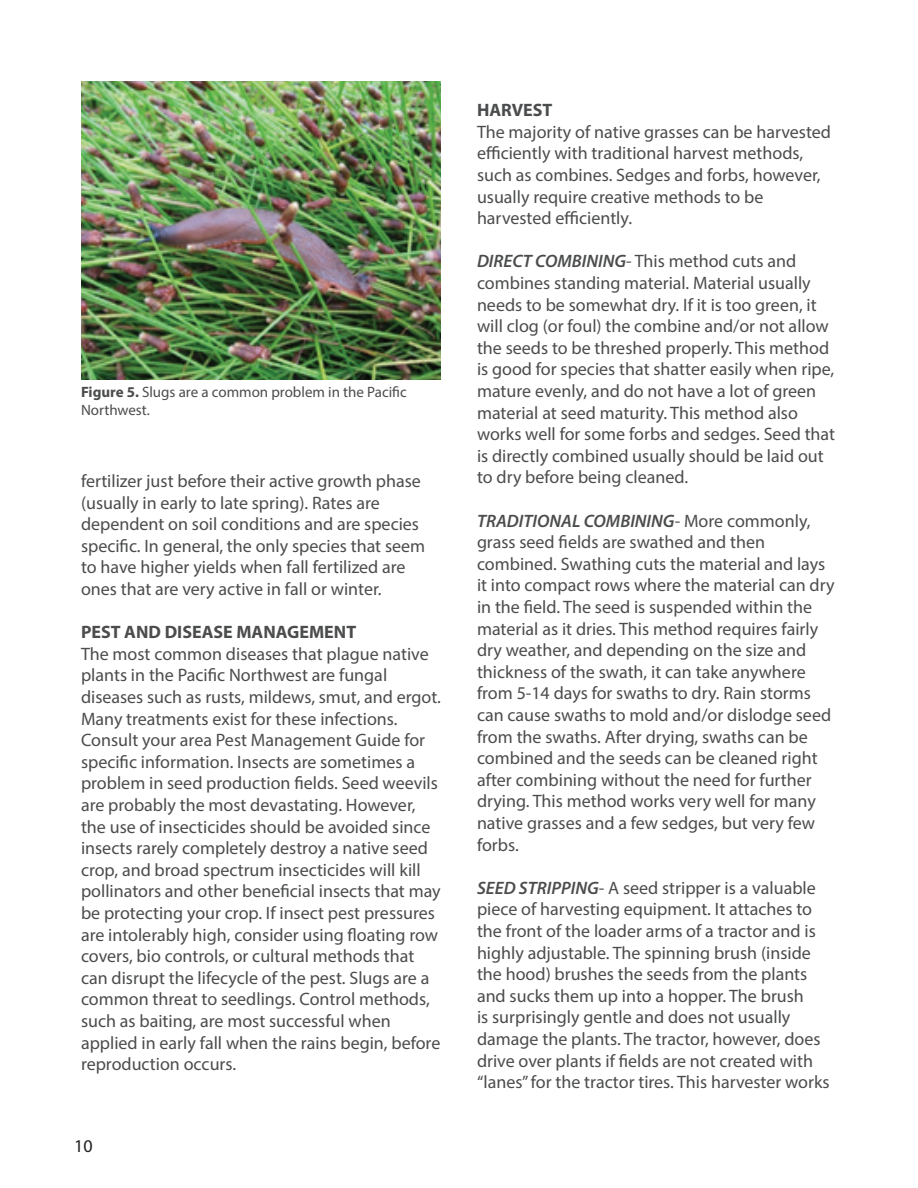
<style>
.page{position:relative;width:918px;height:1188px;background:#fff}
.page>*{position:absolute;margin:0;border:0;box-sizing:border-box;transform-origin:0 0}
.t1{font:18px/21.6px "Myriad Pro";color:#4b4c4d}
.t2{font:700 18px "Myriad Pro";color:#4b4c4d}
.t3{font:18px "Myriad Pro";color:#231f20}
.t4{font:15px/18px "Myriad Pro";color:#4b4c4d}
.s1{font-weight:700}
.s2{font-weight:600;font-style:italic}
</style>
<div class="page">
<img style="left:81px;top:81px;width:360px;height:299px">
<p class="t4" style="left:81px;top:383px;width:327px"><span class="s1">Figure 5.</span> Slugs are a common problem in the Pacific<br>Northwest.</p>
<p class="t1" style="left:81px;top:470px;width:346px">fertilizer just before their active growth phase (usually in early to late spring). Rates are dependent on soil conditions and are species specific. In general, the only species that seem to have higher yields when fall fertilized are ones that are very active in fall or winter.</p>
<p class="t2" style="left:81px;top:620px;width:277px">PEST AND DISEASE MANAGEMENT</p>
<p class="t1" style="left:81px;top:643px;width:362px">The most common diseases that plague native plants in the Pacific Northwest are fungal diseases such as rusts, mildews, smut, and ergot.<br>Many treatments exist for these infections.<br>Consult your area Pest Management Guide for specific information. Insects are sometimes a problem in seed production fields. Seed weevils are probably the most devastating. However, the use of insecticides should be avoided since insects rarely completely destroy a native seed crop, and broad spectrum insecticides will kill pollinators and other beneficial insects that may be protecting your crop. If insect pest pressures are intolerably high, consider using floating row covers, bio controls, or cultural methods that can disrupt the lifecycle of the pest. Slugs are a common threat to seedlings. Control methods, such as baiting, are most successful when applied in early fall when the rains begin, before reproduction occurs.</p>
<p class="t3" style="left:74px;top:1135px;width:20px">10</p>
<p class="t2" style="left:477px;top:98px;width:77px">HARVEST</p>
<p class="t1" style="left:477px;top:121px;width:356px">The majority of native grasses can be harvested efficiently with traditional harvest methods, such as combines. Sedges and forbs, however, usually require creative methods to be harvested efficiently.</p>
<p class="t1" style="left:477px;top:250px;width:360px"><span class="s2">DIRECT COMBINING</span>- This method cuts and combines standing material. Material usually needs to be somewhat dry. If it is too green, it will clog (or foul) the combine and/or not allow the seeds to be threshed properly. This method is good for species that shatter easily when ripe, mature evenly, and do not have a lot of green material at seed maturity. This method also works well for some forbs and sedges. Seed that is directly combined usually should be laid out to dry before being cleaned.</p>
<p class="t1" style="left:477px;top:509px;width:359px"><span class="s2">TRADITIONAL COMBINING</span>- More commonly, grass seed fields are swathed and then combined. Swathing cuts the material and lays it into compact rows where the material can dry in the field. The seed is suspended within the material as it dries. This method requires fairly dry weather, and depending on the size and thickness of the swath, it can take anywhere from 5-14 days for swaths to dry. Rain storms can cause swaths to mold and/or dislodge seed from the swaths. After drying, swaths can be combined and the seeds can be cleaned right after combining without the need for further drying. This method works very well for many native grasses and a few sedges, but very few forbs.</p>
<p class="t1" style="left:477px;top:877px;width:354px"><span class="s2">SEED STRIPPING</span>- A seed stripper is a valuable piece of harvesting equipment. It attaches to the front of the loader arms of a tractor and is highly adjustable. The spinning brush (inside the hood) brushes the seeds from the plants and sucks them up into a hopper. The brush<br>is surprisingly gentle and does not usually damage the plants. The tractor, however, does drive over plants if fields are not created with “lanes” for the tractor tires. This harvester works</p>
</div>
